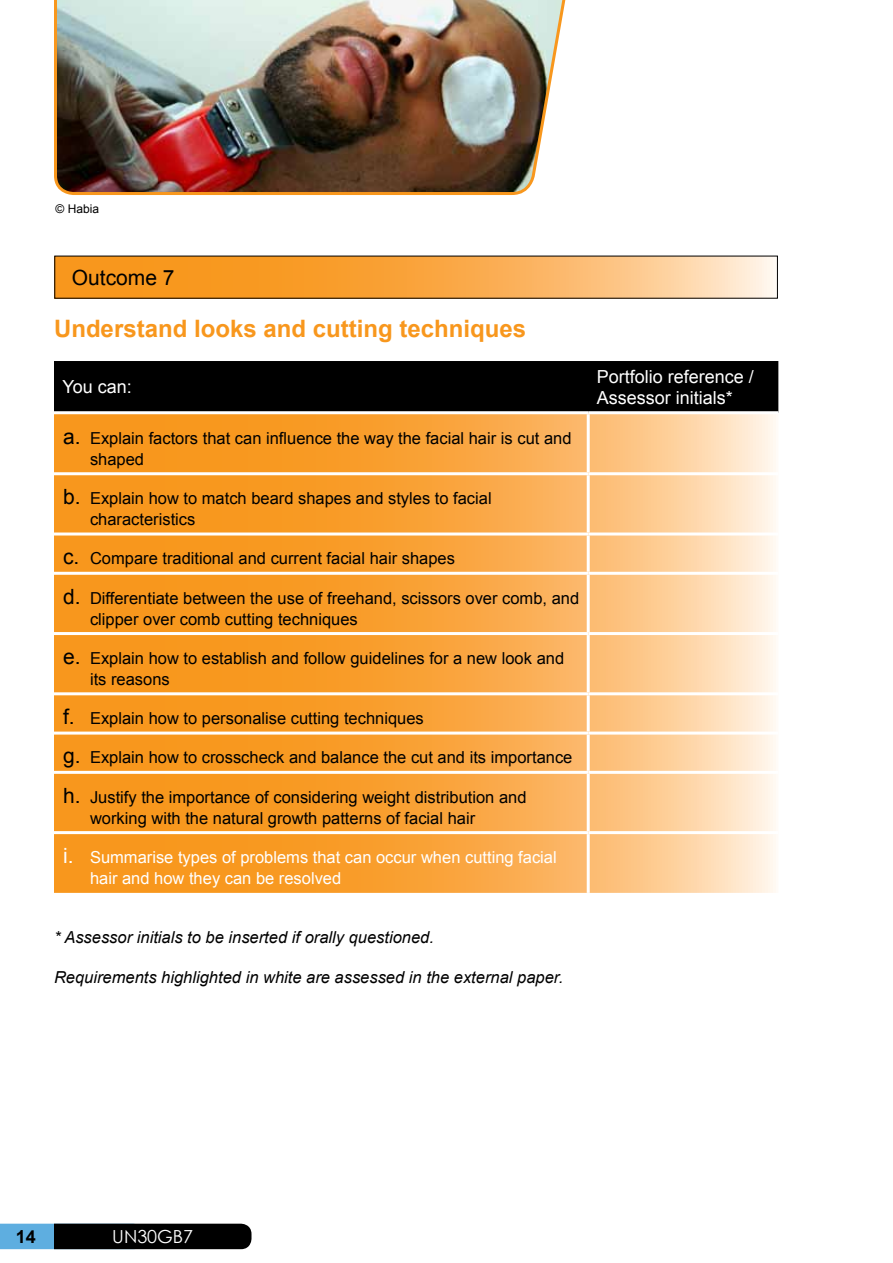
<style>
.page{position:relative;width:893px;height:1263px;background:#fff}
.page>*{position:absolute;margin:0;border:0;box-sizing:border-box;transform-origin:0 0}
.t1{font:700 24px "Arial";color:#f8971d}
.t2{font:21px "Arial";color:#000}
.t3{font:18px/21.6px "Arial";color:#fff}
.t4{font:18px "Century Gothic";color:#fff}
.t5{font:700 18px "Arial";color:#000}
.t6{font:16.5px/21px "Arial";color:#000}
.t7{font:italic 16.5px "Arial";color:#000}
.t8{font:16.5px/21px "Arial";color:#fff}
.t9{font:12px "Arial";color:#000}
.s1{font-size:21px}
</style>
<div class="page">
<svg style="left:57px;top:258px;width:719px;height:38px;background:#faaf54"></svg>
<div style="left:54px;top:361px;width:724px;height:50px;background:#000"></div>
<svg style="left:54px;top:414px;width:722px;height:479px;background:#faad50"></svg>
<hr style="left:587px;top:414px;width:3px;height:58px;background:#fff">
<hr style="left:588px;top:472px;width:190px;height:3px;background:#fff">
<hr style="left:588px;top:532px;width:190px;height:3px;background:#fff">
<hr style="left:587px;top:535px;width:3px;height:37px;background:#fff">
<hr style="left:54px;top:572px;width:534px;height:3px;background:#fff">
<hr style="left:588px;top:572px;width:190px;height:3px;background:#fff">
<hr style="left:587px;top:575px;width:3px;height:57px;background:#fff">
<hr style="left:54px;top:632px;width:534px;height:3px;background:#fff">
<hr style="left:588px;top:632px;width:190px;height:3px;background:#fff">
<hr style="left:587px;top:635px;width:3px;height:57px;background:#fff">
<hr style="left:54px;top:692px;width:534px;height:3px;background:#fff">
<hr style="left:588px;top:692px;width:190px;height:3px;background:#fff">
<hr style="left:587px;top:695px;width:3px;height:36px;background:#fff">
<hr style="left:54px;top:731px;width:534px;height:3px;background:#fff">
<hr style="left:588px;top:731px;width:190px;height:3px;background:#fff">
<hr style="left:587px;top:734px;width:3px;height:37px;background:#fff">
<hr style="left:54px;top:771px;width:534px;height:3px;background:#fff">
<hr style="left:588px;top:771px;width:190px;height:3px;background:#fff">
<hr style="left:587px;top:774px;width:3px;height:57px;background:#fff">
<hr style="left:54px;top:831px;width:534px;height:3px;background:#fff">
<hr style="left:588px;top:831px;width:190px;height:3px;background:#fff">
<hr style="left:587px;top:834px;width:3px;height:59px;background:#fff">
<hr style="left:54px;top:472px;width:534px;height:3px;background:#fff">
<hr style="left:587px;top:475px;width:3px;height:57px;background:#fff">
<hr style="left:54px;top:532px;width:534px;height:3px;background:#fff">
<img style="left:54px;top:0;width:512px;height:195px">
<svg style="left:0;top:1224px;width:251px;height:25px;background:#152631"></svg>
<p class="t9" style="left:56px;top:201px;width:45px">© Habia</p>
<p class="t2" style="left:72px;top:264px;width:104px">Outcome 7</p>
<h1 class="t1" style="left:54px;top:313px;width:474px">Understand looks and cutting techniques</h1>
<p class="t3" style="left:63px;top:376px;width:71px">You can:</p>
<p class="t3" style="left:597px;top:366px;width:159px">Portfolio reference /<br>Assessor initials*</p>
<p class="t6" style="left:90px;top:428px;width:483px;text-indent:-27px"><span class="s1">a.</span> Explain factors that can influence the way the facial hair is cut and shaped</p>
<p class="t6" style="left:90px;top:488px;width:403px;text-indent:-27px"><span class="s1">b.</span> Explain how to match beard shapes and styles to facial characteristics</p>
<p class="t6" style="left:63px;top:548px;width:393px"><span class="s1">c.</span> Compare traditional and current facial hair shapes</p>
<p class="t6" style="left:90px;top:587px;width:491px;text-indent:-27px"><span class="s1">d.</span> Differentiate between the use of freehand, scissors over comb, and clipper over comb cutting techniques</p>
<p class="t6" style="left:90px;top:648px;width:476px;text-indent:-27px"><span class="s1">e.</span> Explain how to establish and follow guidelines for a new look and its reasons</p>
<p class="t6" style="left:63px;top:708px;width:362px"><span class="s1">f.</span> Explain how to personalise cutting techniques</p>
<p class="t6" style="left:63px;top:747px;width:511px"><span class="s1">g.</span> Explain how to crosscheck and balance the cut and its importance</p>
<p class="t6" style="left:90px;top:786px;width:438px;text-indent:-27px"><span class="s1">h.</span> Justify the importance of considering weight distribution and working with the natural growth patterns of facial hair</p>
<p class="t8" style="left:90px;top:847px;width:468px;text-indent:-27px"><span class="s1">i.</span> Summarise types of problems that can occur when cutting facial hair and how they can be resolved</p>
<p class="t7" style="left:54px;top:927px;width:381px">* Assessor initials to be inserted if orally questioned.</p>
<p class="t7" style="left:54px;top:966px;width:511px">Requirements highlighted in white are assessed in the external paper.</p>
<p class="t5" style="left:16px;top:1225px;width:22px">14</p>
<p class="t4" style="left:112px;top:1223px;width:83px">UN30GB7</p>
</div>
